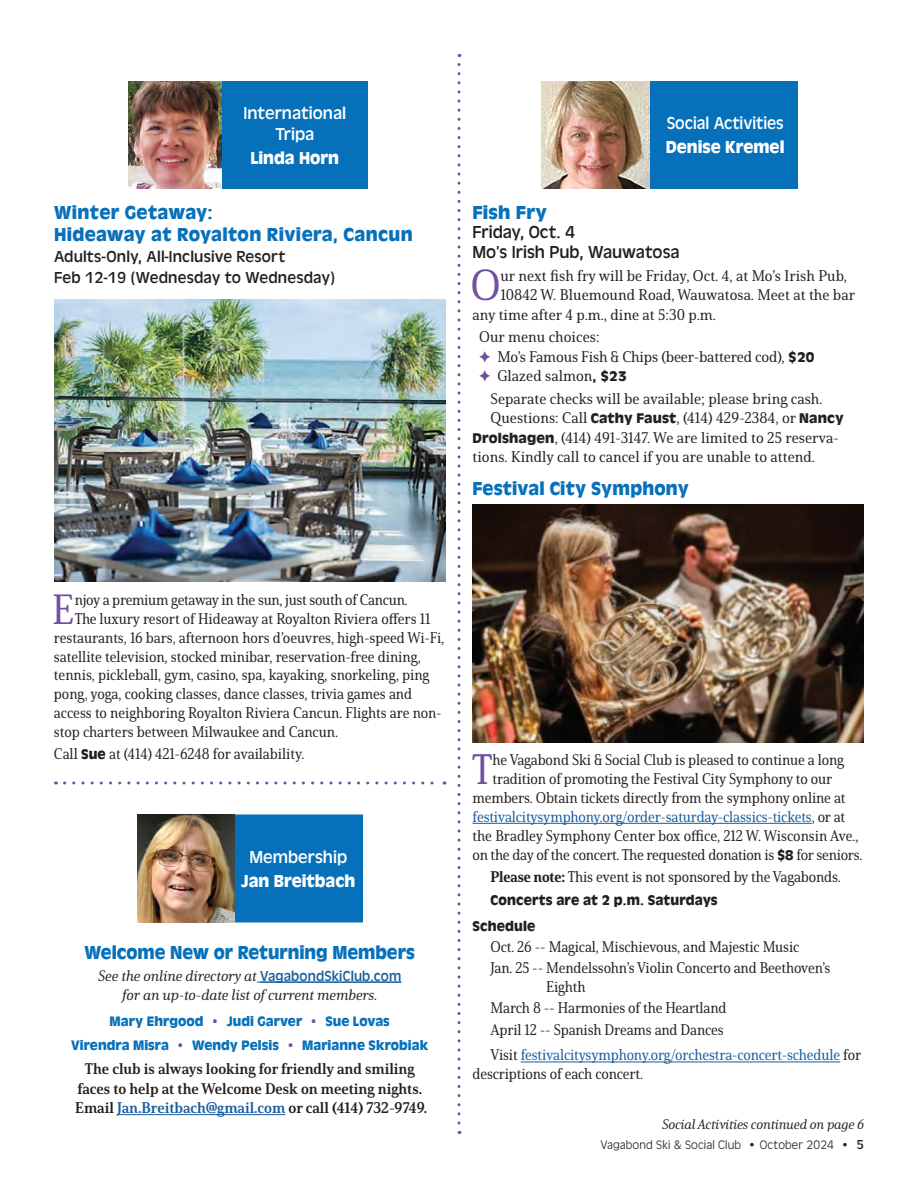
<style>
.page{position:relative;width:918px;height:1188px;background:#fff}
.page>*{position:absolute;margin:0;border:0;box-sizing:border-box;transform-origin:0 0}
.t1{font:42.15px "Solitas Serif Nor Med";color:#7150a0}
.t2{font:41.4px "Solitas Serif Nor Med";color:#7150a0;scale:.96 1}
.t3{font:41.1px "Solitas Serif Nor Med";color:#7150a0;scale:.96 1}
.t4{font:700 19.5px/22.5px "Antique Oli";letter-spacing:.01em;color:#0770ba}
.t5{font:700 19.5px "Antique Oli";letter-spacing:.01em;color:#0770ba;scale:.94 1}
.t6{font:700 19.5px "Antique Oli";letter-spacing:.01em;color:#0770ba;scale:.96 1}
.t7{font:18px/19.5px "Antique Oli";color:#231f20}
.t8{font:700 18px "Antique Oli";color:#fff;scale:.95 1}
.t9{font:18px/21px "Antique Oli";color:#fff;text-align:center}
.t10{font:18px "Antique Oli";color:#fff;scale:.95 1}
.t11{font:16.5px/21px "Antique Oli";letter-spacing:.01em;color:#231f20}
.t12{font:15px/21.1px "Solitas Serif Nor Med";letter-spacing:-.005em;color:#231f20;scale:.96 1}
.t13{font:15px/19.5px "Solitas Serif Nor Med";letter-spacing:-.005em;color:#231f20}
.t14{font:15px/19px "Solitas Serif Nor Med";letter-spacing:-.01em;color:#175d9e;scale:.96 1}
.t15{font:15px/19.5px "Solitas Serif Nor Bol";color:#231f20;text-align:center}
.t16{font:14.7px/19.5px "Solitas Serif Nor Med It";color:#231f20;text-align:center}
.t17{font:700 14.7px/26px "Antique Oli";letter-spacing:.01em;color:#231f20;scale:.96 1}
.t18{font:700 14.25px/24.6px "Antique Oli";letter-spacing:.005em;color:#0770ba;text-align:center;scale:.96 1}
.t19{font:13.5px "Solitas Serif Nor Med It";letter-spacing:-.01em;color:#231f20}
.t20{font:300 12.75px "Antique Oli";letter-spacing:.01em;color:#231f20}
.s1{font-family:"Antique Oli";font-weight:700;font-size:14.7px}
.s2{font-family:"Antique Oli";font-size:15px;color:#175d9e}
.s3{color:#7150a0}
.s4{color:#175d9e}
.s5{color:#231f20}
.s6{font-family:"Solitas Serif Nor Ex B"}
.s7{font-weight:400;font-size:13.5px}
</style>
<div class="page">
<svg style="left:458px;top:64px;width:2px;height:1070px"></svg>
<hr style="left:472px;top:823px;width:340px;height:1px;background:#175d9e">
<hr style="left:521px;top:1062px;width:319px;height:1px;background:#175d9e">
<div style="left:649px;top:81px;width:149px;height:108px;background:#0770ba"></div>
<img style="left:541px;top:81px;width:108px;height:108px">
<img style="left:54px;top:299px;width:392px;height:283px">
<img style="left:129px;top:81px;width:93px;height:108px">
<div style="left:222px;top:81px;width:146px;height:108px;background:#0770ba"></div>
<div style="left:235px;top:815px;width:127px;height:107px;background:#0770ba"></div>
<div style="left:234px;top:814px;width:129px;height:108px;border:2px solid #0770ba"></div>
<img style="left:138px;top:815px;width:97px;height:108px">
<hr style="left:260px;top:981px;width:141px;height:2px;background:#175d9e">
<hr style="left:117px;top:1114px;width:168px;height:1px;background:#175d9e">
<svg style="left:65px;top:782px;width:380px;height:3px"></svg>
<img style="left:472px;top:504px;width:392px;height:238px">
<p class="t9" style="left:243px;top:103px;width:104px">International<br>Tripa</p>
<p class="t8" style="left:251px;top:148px;width:95px">Linda Horn</p>
<h3 class="t4" style="left:54px;top:201px;width:360px">Winter Getaway:<br>Hideaway at Royalton Riviera, Cancun</h3>
<p class="t11" style="left:54px;top:247px;width:283px">Adults-Only, All-Inclusive Resort<br>Feb 12-19 (Wednesday to Wednesday)</p>
<p class="t10" style="left:667px;top:113px;width:125px">Social Activities</p>
<p class="t8" style="left:666px;top:137px;width:126px">Denise Kremel</p>
<h3 class="t4" style="left:472px;top:201px;width:76px">Fish Fry</h3>
<p class="t7" style="left:472px;top:223px;width:209px">Friday, Oct. 4<br>Mo’s Irish Pub, Wauwatosa</p>
<h1 class="t1" style="left:470px;top:260px;width:32px">O</h1>
<p class="t13" style="left:500px;top:265px;width:348px">ur next fish fry will be Friday, Oct. 4, at Mo’s Irish Pub,</p>
<p class="t13" style="left:500px;top:285px;width:356px">10842 W. Bluemound Road, Wauwatosa. Meet at the bar</p>
<p class="t13" style="left:472px;top:304px;width:245px">any time after 4 p.m., dine at 5:30 p.m.</p>
<p class="t13" style="left:497px;top:327px;width:319px;text-indent:-18px">Our menu choices:<br>Mo’s Famous Fish &amp; Chips (beer-battered cod), <span class="s1">$20<br></span>Glazed salmon<span class="s1">, $23</span></p>
<p class="t13" style="left:491px;top:388px;width:333px">Separate checks will be available; please bring cash.</p>
<p class="t13" style="left:491px;top:408px;width:355px">Questions: Call <span class="s1">Cathy Faust</span>, (414) 429-2384, or <span class="s1">Nancy</span></p>
<p class="t13" style="left:473px;top:427px;width:368px"><span class="s1">Drolshagen</span>, (414) 491-3147. We are limited to 25 reserva-</p>
<p class="t13" style="left:473px;top:447px;width:344px">tions. Kindly call to cancel if you are unable to attend.</p>
<h3 class="t6" style="left:472px;top:477px;width:227px">Festival City Symphony</h3>
<h3 class="t3" style="left:52px;top:585px;width:25px">E</h3>
<p class="t12" style="left:75px;top:589px;width:348px">njoy a premium getaway in the sun, just south of Cancun.</p>
<p class="t12" style="left:75px;top:608px;width:372px">The luxury resort of Hideaway at Royalton Riviera offers 11</p>
<p class="t12" style="left:54px;top:627px;width:408px">restaurants, 16 bars, afternoon hors d’oeuvres, high-speed Wi-Fi,</p>
<p class="t12" style="left:54px;top:646px;width:384px">satellite television, stocked minibar, reservation-free dining,</p>
<p class="t12" style="left:54px;top:664px;width:393px">tennis, pickleball, gym, casino, spa, kayaking, snorkeling, ping</p>
<p class="t12" style="left:54px;top:683px;width:375px">pong, yoga, cooking classes, dance classes, trivia games and</p>
<p class="t12" style="left:54px;top:702px;width:405px">access to neighboring Royalton Riviera Cancun. Flights are non-</p>
<p class="t12" style="left:54px;top:721px;width:297px">stop charters between Milwaukee and Cancun.</p>
<p class="t12" style="left:54px;top:743px;width:262px">Call <span class="s1">Sue</span> at (414) 421-6248 for availability.</p>
<p class="t9" style="left:249px;top:847px;width:99px">Membership</p>
<p class="t8" style="left:241px;top:871px;width:122px">Jan Breitbach</p>
<h3 class="t5" style="left:85px;top:941px;width:353px">Welcome New or Returning Members</h3>
<p class="t16" style="left:98px;top:966px;width:305px">See the online directory at <span class="s2">VagabondSkiClub.com </span>for an up-to-date list of current members.</p>
<p class="t18" style="left:71px;top:1009px;width:374px">Mary Ehrgood <span class="s3">•</span> Judi Garver <span class="s3">•</span> Sue Lovas<br>Virendra Misra <span class="s3">•</span> Wendy Pelsis <span class="s3">•</span> Marianne Skrobiak</p>
<p class="t15" style="left:75px;top:1059px;width:352px">The club is always looking for friendly and smiling faces to help at the Welcome Desk on meeting nights.<br>Email <span class="s4">Jan.Breitbach@gmail.com</span> or call (414) 732-9749.</p>
<h2 class="t2" style="left:472px;top:744px;width:23px">T</h2>
<p class="t12" style="left:493px;top:749px;width:368px">he Vagabond Ski &amp; Social Club is pleased to continue a long</p>
<p class="t12" style="left:493px;top:768px;width:355px">tradition of promoting the Festival City Symphony to our</p>
<p class="t12" style="left:473px;top:787px;width:390px">members. Obtain tickets directly from the symphony online at</p>
<p class="t14" style="left:473px;top:807px;width:390px">festivalcitysymphony.org/order-saturday-classics-tickets<span class="s5">, or at</span></p>
<p class="t12" style="left:473px;top:825px;width:404px">the Bradley Symphony Center box office, 212 W. Wisconsin Ave.,</p>
<p class="t12" style="left:473px;top:844px;width:408px">on the day of the concert. The requested donation is <span class="s1">$8</span> for seniors.</p>
<p class="t12" style="left:491px;top:866px;width:366px"><span class="s6">Please note:</span> This event is not sponsored by the Vagabonds.</p>
<p class="t17" style="left:472px;top:887px;width:257px;text-indent:18px">Concerts are at 2 p.m. Saturdays<br>Schedule</p>
<p class="t12" style="left:491px;top:936px;width:356px">Oct. 26 -- Magical, Mischievous, and Majestic Music<br>Jan. 25 -- Mendelssohn’s Violin Concerto and Beethoven’s</p>
<p class="t12" style="left:491px;top:976px;width:247px;text-indent:56px">Eighth<br>March 8 -- Harmonies of the Heartland<br>April 12 -- Spanish Dreams and Dances</p>
<p class="t14" style="left:473px;top:1046px;width:406px;text-indent:18px"><span class="s5">Visit</span> festivalcitysymphony.org/orchestra-concert-schedule <span class="s5">for descriptions of each concert.</span></p>
<p class="t19" style="left:662px;top:1116px;width:203px">Social Activities continued on page 6</p>
<p class="t20" style="left:600px;top:1138px;width:265px">Vagabond Ski &amp; Social Club • October 2024 • <span class="s7">5</span></p>
</div>
